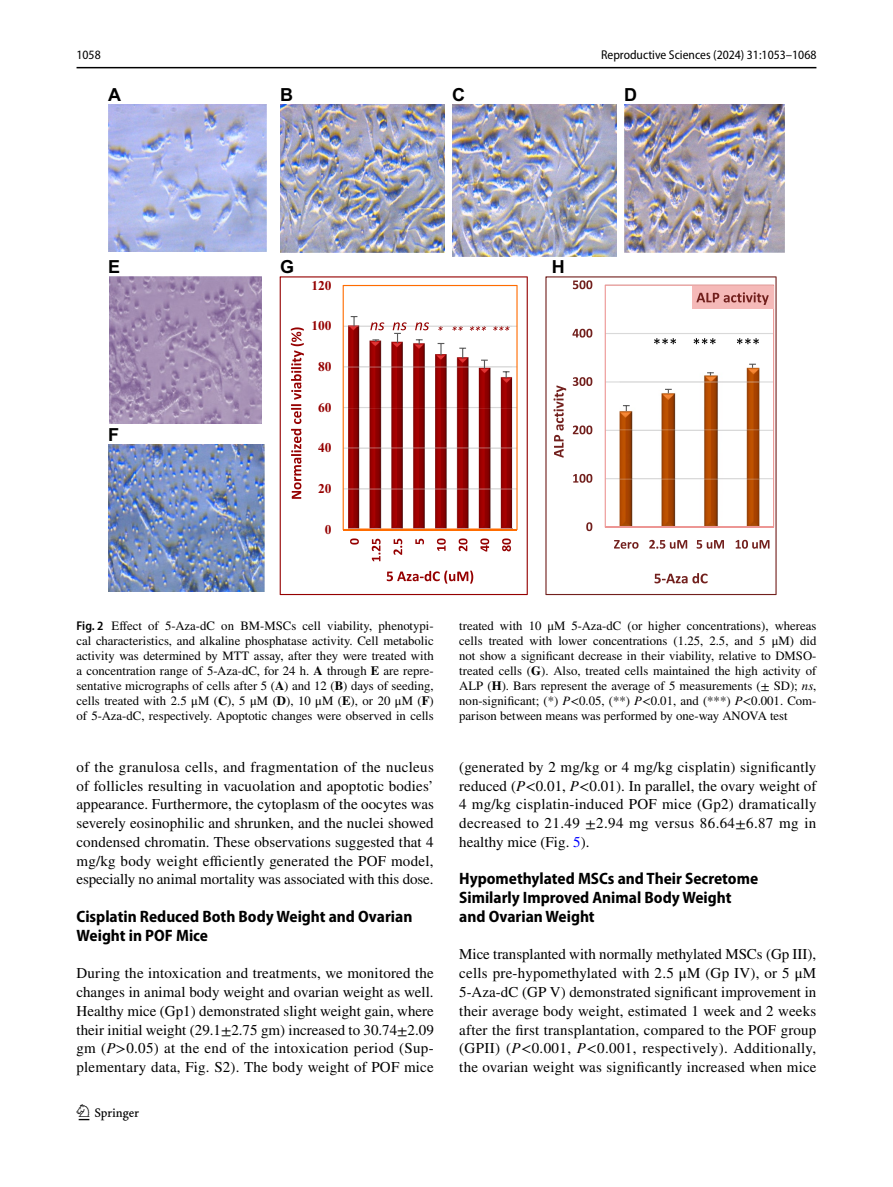
<style>
.page{position:relative;width:893px;height:1187px;background:#fff}
.page>*{position:absolute;margin:0;border:0;box-sizing:border-box;transform-origin:0 0}
.t1{font:22.5px "Springnew Regular 2";color:#000}
.t2{font:700 18px "Arial";color:#000}
.t3{font:700 semi-condensed 16.5px/18.8px "Myriad Pro";color:#000}
.t4{font:15px/18.8px "STIX";letter-spacing:.01em;color:#000;text-align:justify}
.t5{font:700 13.5px "Times New Roman";color:#950000}
.t6{font:12.75px/15px "STIX";color:#000;text-align:justify}
.t7{font:semi-condensed 12.75px "Myriad Pro";color:#000}
.s1{font-family:"Myriad Pro";font-weight:600;font-stretch:semi-condensed}
.s2{font-weight:700}
.s3{font-style:italic}
.s4{color:#00f}
</style>
<div class="page">
<hr style="left:77px;top:67px;width:739px;height:1px;background:#000">
<img style="left:108px;top:104px;width:158px;height:148px">
<img style="left:280px;top:104px;width:164px;height:148px">
<img style="left:452px;top:104px;width:164px;height:152px">
<img style="left:624px;top:104px;width:161px;height:148px">
<img style="left:110px;top:277px;width:152px;height:147px">
<svg style="left:280px;top:277px;width:248px;height:318px"></svg>
<svg style="left:370px;top:322px;width:14px;height:8px"></svg>
<svg style="left:393px;top:322px;width:14px;height:21px"></svg>
<svg style="left:415px;top:322px;width:14px;height:8px"></svg>
<svg style="left:438px;top:326px;width:5px;height:5px"></svg>
<svg style="left:452px;top:326px;width:11px;height:5px"></svg>
<svg style="left:470px;top:326px;width:16px;height:5px"></svg>
<svg style="left:493px;top:326px;width:16px;height:5px"></svg>
<svg style="left:545px;top:277px;width:232px;height:318px"></svg>
<svg style="left:605px;top:284px;width:169px;height:243px"></svg>
<img style="left:108px;top:444px;width:156px;height:147px">
<p class="t7" style="left:77px;top:48px;width:26px">1058</p>
<p class="t7" style="left:601px;top:48px;width:217px">Reproductive Sciences (2024) 31:1053–1068</p>
<p class="t2" style="left:108px;top:81px;width:14px">A</p>
<p class="t2" style="left:280px;top:81px;width:14px">B</p>
<p class="t2" style="left:452px;top:81px;width:14px">C</p>
<p class="t2" style="left:624px;top:81px;width:14px">D</p>
<p class="t2" style="left:108px;top:254px;width:14px">E</p>
<p class="t2" style="left:280px;top:254px;width:16px">G</p>
<p class="t2" style="left:552px;top:254px;width:14px">H</p>
<p class="t5" style="left:311px;top:275px;width:22px">120</p>
<p class="t5" style="left:311px;top:316px;width:22px">100</p>
<p class="t5" style="left:318px;top:357px;width:15px">80</p>
<p class="t2" style="left:108px;top:421px;width:12px">F</p>
<p class="t5" style="left:318px;top:397px;width:15px">60</p>
<p class="t5" style="left:318px;top:438px;width:15px">40</p>
<p class="t5" style="left:318px;top:479px;width:15px">20</p>
<p class="t5" style="left:325px;top:519px;width:8px">0</p>
<p class="t6" style="left:77px;top:619px;width:359px"><span class="s1">Fig. 2</span> Effect of 5-Aza-dC on BM-MSCs cell viability, phenotypi&shy;cal characteristics, and alkaline phosphatase activity. Cell metabolic activity was determined by MTT assay, after they were treated with a concentration range of 5-Aza-dC, for 24 h. <span class="s2">A</span> through <span class="s2">E</span> are repre&shy;sentative micrographs of cells after 5 (<span class="s2">A</span>) and 12 (<span class="s2">B</span>) days of seeding, cells treated with 2.5 μM (<span class="s2">C</span>), 5 μM (<span class="s2">D</span>), 10 μM (<span class="s2">E</span>), or 20 μM (<span class="s2">F</span>) of 5-Aza-dC, respectively. Apoptotic changes were observed in cells</p>
<p class="t6" style="left:459px;top:619px;width:359px">treated with 10 μM 5-Aza-dC (or higher concentrations), whereas cells treated with lower concentrations (1.25, 2.5, and 5 μM) did not show a significant decrease in their viability, relative to DMSO&shy;treated cells (<span class="s2">G</span>). Also, treated cells maintained the high activity of ALP (<span class="s2">H</span>). Bars represent the average of 5 measurements (± SD); <span class="s3">ns</span>, non-significant; (*) <span class="s3">P</span>&lt;0.05, (**) <span class="s3">P</span>&lt;0.01, and (***) <span class="s3">P</span>&lt;0.001. Com&shy;parison between means was performed by one-way ANOVA test</p>
<p class="t4" style="left:77px;top:758px;width:359px">of the granulosa cells, and fragmentation of the nucleus of follicles resulting in vacuolation and apoptotic bodies’ appearance. Furthermore, the cytoplasm of the oocytes was severely eosinophilic and shrunken, and the nuclei showed condensed chromatin. These observations suggested that 4 mg/kg body weight efficiently generated the POF model, especially no animal mortality was associated with this dose.</p>
<p class="t3" style="left:77px;top:907px;width:337px">Cisplatin Reduced Both Body Weight and Ovarian<br>Weight in POF Mice</p>
<p class="t4" style="left:77px;top:964px;width:359px">During the intoxication and treatments, we monitored the changes in animal body weight and ovarian weight as well.<br>Healthy mice (Gp1) demonstrated slight weight gain, where their initial weight (29.1±2.75 gm) increased to 30.74±2.09 gm (<span class="s3">P</span>&gt;0.05) at the end of the intoxication period (Sup&shy;plementary data, Fig. S2). The body weight of POF mice</p>
<h1 class="t1" style="left:79px;top:1104px;width:62px">1 3</h1>
<p class="t4" style="left:459px;top:758px;width:359px">(generated by 2 mg/kg or 4 mg/kg cisplatin) significantly reduced (<span class="s3">P</span>&lt;0.01, <span class="s3">P</span>&lt;0.01). In parallel, the ovary weight of 4 mg/kg cisplatin-induced POF mice (Gp2) dramatically decreased to 21.49 ±2.94 mg versus 86.64±6.87 mg in healthy mice (Fig. <span class="s4">5</span>).</p>
<p class="t3" style="left:459px;top:869px;width:300px">Hypomethylated MSCs and Their Secretome<br>Similarly Improved Animal Body Weight and Ovarian Weight</p>
<p class="t4" style="left:459px;top:946px;width:359px">Mice transplanted with normally methylated MSCs (Gp III), cells pre-hypomethylated with 2.5 μM (Gp IV), or 5 μM 5-Aza-dC (GP V) demonstrated significant improvement in their average body weight, estimated 1 week and 2 weeks after the first transplantation, compared to the POF group (GPII) (<span class="s3">P</span>&lt;0.001, <span class="s3">P</span>&lt;0.001, respectively). Additionally, the ovarian weight was significantly increased when mice</p>
</div>
